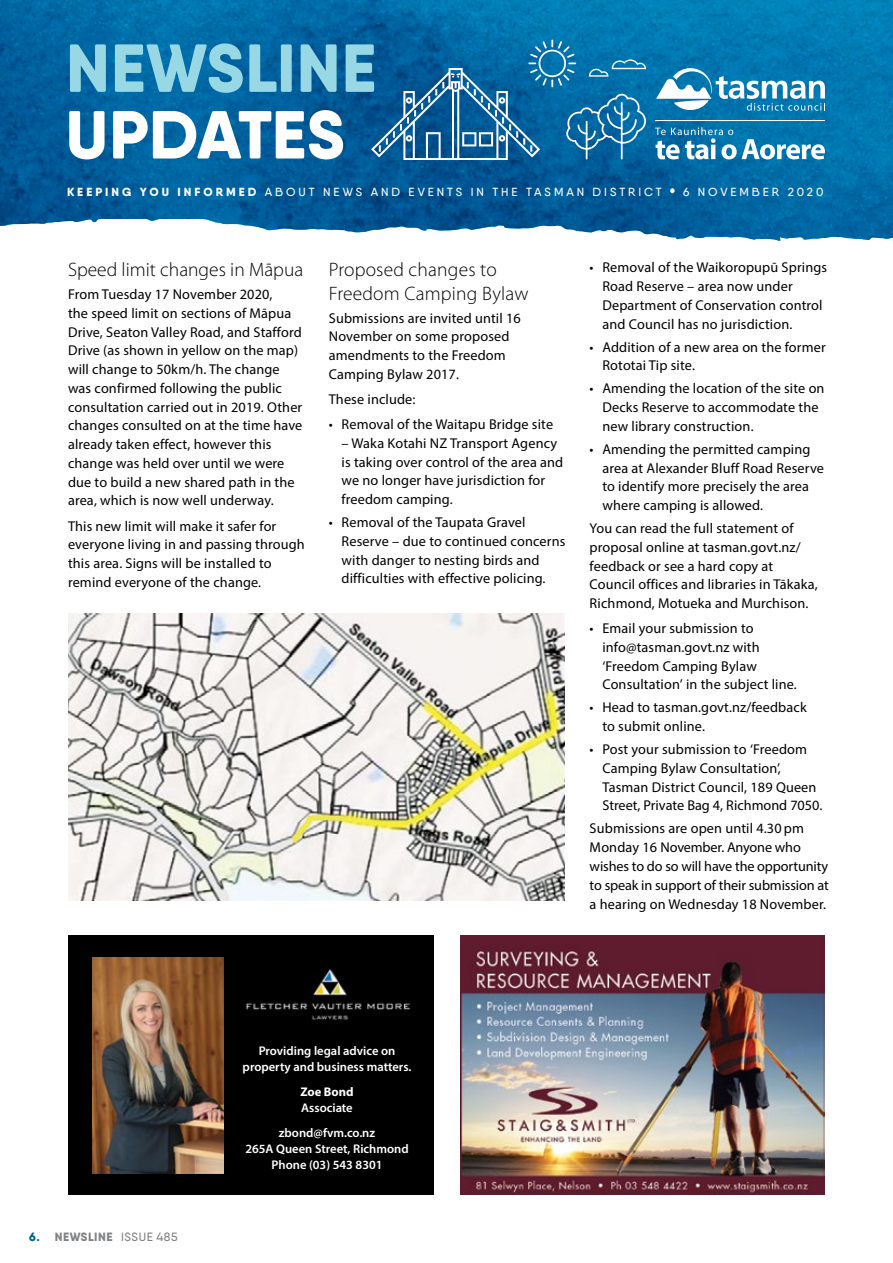
<style>
.page{position:relative;width:893px;height:1263px;background:#fff}
.page>*{position:absolute;margin:0;border:0;box-sizing:border-box;transform-origin:0 0}
.t1{font:300 19.5px/23.4px "Myriad Pro";letter-spacing:.005em;color:#000}
.t2{font:14.25px/18.8px "Myriad Pro";letter-spacing:.01em;color:#000}
.t3{font:14.25px/18.8px "Myriad Pro";letter-spacing:-.01em;color:#000}
.t4{font:600 12.6px/16.2px "Myriad Pro";color:#fff;text-align:center}
.t5{font:700 12.6px "Myriad Pro";color:#fff}
.t6{font:800 12px "Qanelas Soft DEMO";letter-spacing:.045em;color:#808285}
.t7{font:500 11.7px "Qanelas Soft DEMO";letter-spacing:.245em;color:#fff}
.s1{font-weight:800}
.s2{color:#00648a}
.s3{font-weight:500}
</style>
<div class="page">
<img style="left:461px;top:936px;width:364px;height:259px">
<div style="left:68px;top:936px;width:366px;height:259px;background:#000"></div>
<img style="left:92px;top:957px;width:131px;height:216px">
<img style="left:245px;top:966px;width:166px;height:55px">
<img style="left:0;top:0;width:893px;height:102px">
<svg style="left:0;top:101px;width:841px;height:140px"></svg>
<img style="left:0;top:102px;width:504px;height:130px">
<svg style="left:832px;top:102px;width:61px;height:38px;background:#0078b0"></svg>
<img style="left:832px;top:140px;width:61px;height:101px">
<svg style="left:670px;top:188px;width:5px;height:5px"></svg>
<svg style="left:656px;top:68px;width:169px;height:43px"></svg>
<hr style="left:655px;top:120px;width:170px;height:1px;background:#fff">
<svg style="left:655px;top:127px;width:170px;height:32px"></svg>
<svg style="left:69px;top:40px;width:577px;height:120px;background:#3c89b6"></svg>
<img style="left:68px;top:613px;width:496px;height:288px">
<p class="t7" style="left:67px;top:186px;width:596px"><span class="s1">KEEPING YOU INFORMED</span> ABOUT NEWS AND EVENTS IN THE TASMAN DISTRICT</p>
<p class="t7" style="left:683px;top:186px;width:142px">6 NOVEMBER 2020</p>
<h1 class="t1" style="left:68px;top:258px;width:237px">Speed limit changes in Māpua</h1>
<p class="t2" style="left:68px;top:285px;width:236px">From Tuesday 17 November 2020,<br>the speed limit on sections of Māpua Drive, Seaton Valley Road, and Stafford Drive (as shown in yellow on the map) will change to 50km/h. The change was confirmed following the public consultation carried out in 2019. Other changes consulted on at the time have already taken effect, however this change was held over until we were due to build a new shared path in the area, which is now well underway.</p>
<p class="t2" style="left:68px;top:516px;width:238px">This new limit will make it safer for everyone living in and passing through this area. Signs will be installed to remind everyone of the change.</p>
<h1 class="t1" style="left:329px;top:258px;width:201px">Proposed changes to<br>Freedom Camping Bylaw</h1>
<p class="t2" style="left:329px;top:308px;width:194px">Submissions are invited until 16<br>November on some proposed amendments to the Freedom<br>Camping Bylaw 2017.</p>
<p class="t2" style="left:329px;top:390px;width:88px">These include:</p>
<p class="t2" style="left:329px;top:415px;width:226px">• Removal of the Waitapu Bridge site</p>
<p class="t2" style="left:342px;top:433px;width:223px">– Waka Kotahi NZ Transport Agency is taking over control of the area and we no longer have jurisdiction for freedom camping.</p>
<p class="t2" style="left:342px;top:513px;width:225px;text-indent:-13px">• Removal of the Taupata Gravel Reserve – due to continued concerns with danger to nesting birds and difficulties with effective policing.</p>
<p class="t2" style="left:602px;top:258px;width:226px;text-indent:-13px">• Removal of the Waikoropupū Springs Road Reserve – area now under Department of Conservation control and Council has no jurisdiction.</p>
<p class="t2" style="left:602px;top:337px;width:225px;text-indent:-13px">• Addition of a new area on the former<br>Rototai Tip site.</p>
<p class="t2" style="left:602px;top:379px;width:224px;text-indent:-13px">• Amending the location of the site on<br>Decks Reserve to accommodate the new library construction.</p>
<p class="t2" style="left:602px;top:439px;width:223px;text-indent:-13px">• Amending the permitted camping area at Alexander Bluff Road Reserve to identify more precisely the area where camping is allowed.</p>
<p class="t2" style="left:590px;top:519px;width:230px">You can read the full statement of proposal online at tasman.govt.nz/ feedback or see a hard copy at Council offices and libraries in Tākaka, Richmond, Motueka and Murchison.</p>
<p class="t2" style="left:602px;top:619px;width:196px;text-indent:-13px">• Email your submission to info@tasman.govt.nz with ‘Freedom Camping Bylaw<br>Consultation’ in the subject line.</p>
<p class="t2" style="left:602px;top:698px;width:206px;text-indent:-13px">• Head to tasman.govt.nz/feedback to submit online.</p>
<p class="t2" style="left:602px;top:740px;width:222px;text-indent:-13px">• Post your submission to ‘Freedom Camping Bylaw Consultation’, Tasman District Council, 189 Queen Street, Private Bag 4, Richmond 7050.</p>
<p class="t3" style="left:590px;top:819px;width:241px">Submissions are open until 4.30 pm Monday 16 November. Anyone who wishes to do so will have the opportunity to speak in support of their submission at a hearing on Wednesday 18 November.</p>
<p class="t6" style="left:29px;top:1231px;width:150px"><span class="s2">6.</span> NEWSLINE <span class="s3">ISSUE 485</span></p>
<p class="t4" style="left:243px;top:1042px;width:170px">Providing legal advice on property and business matters.</p>
<p class="t5" style="left:300px;top:1083px;width:55px">Zoe Bond</p>
<p class="t4" style="left:279px;top:1095px;width:98px;line-height:24.6px">Associate zbond@fvm.co.nz</p>
<p class="t4" style="left:245px;top:1140px;width:165px">265A Queen Street, Richmond<br>Phone (03) 543 8301</p>
</div>
